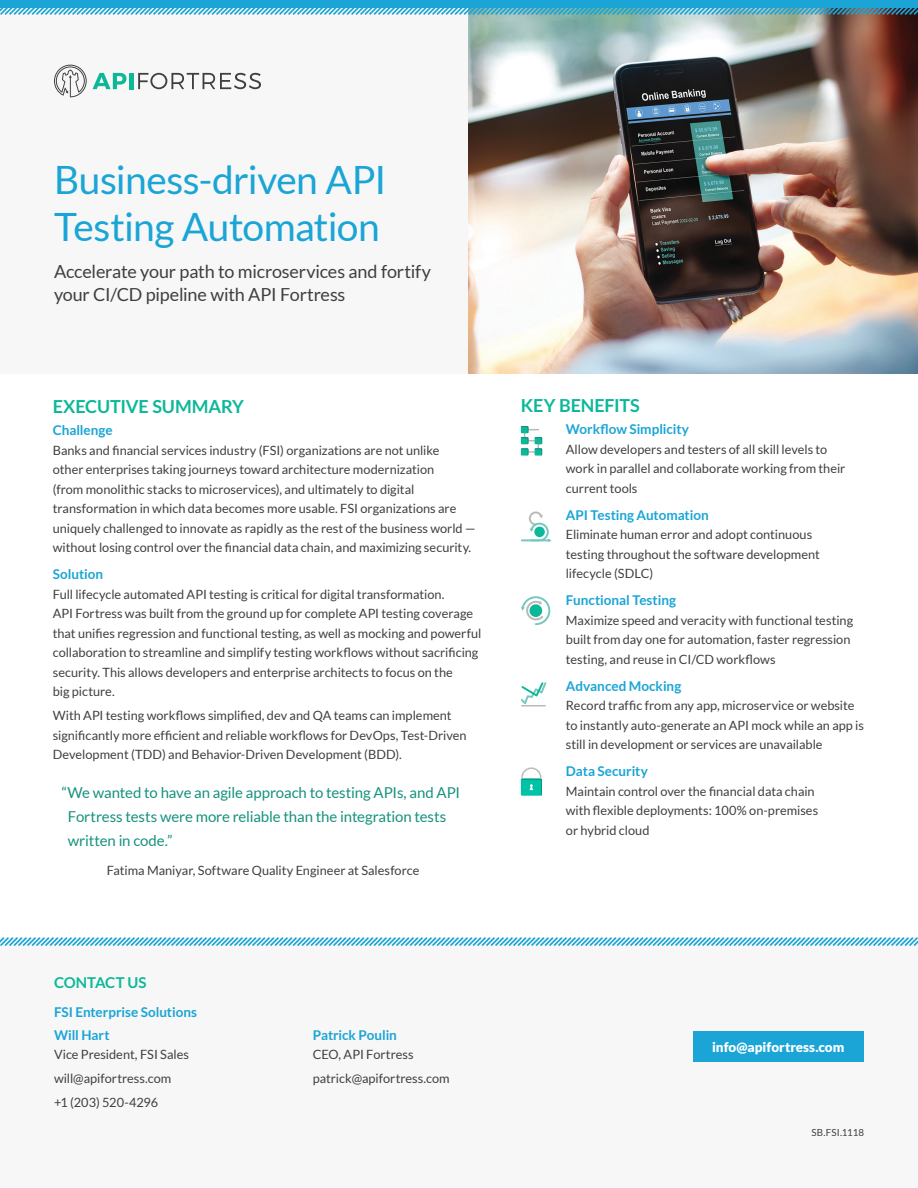
<style>
.page{position:relative;width:918px;height:1188px;background:#fff}
.page>*{position:absolute;margin:0;border:0;box-sizing:border-box;transform-origin:0 0}
.t1{font:39px/46.8px "Lato";letter-spacing:-.015em;color:#1aa5d6}
.t2{font:18px/22.2px "Lato";letter-spacing:-.015em;color:#403f3f}
.Body_Headline{font:700 18px "Lato";letter-spacing:-.005em;color:#0db899}
.t3{font:15px/24px "Lato";letter-spacing:-.01em;color:#16927d}
.Body_Headline-2{font:700 15px "Lato";color:#0db899}
.Body_Subhead{font:700 13.5px "Lato";letter-spacing:-.005em;color:#1aa5d6}
.Body_Text{font:900 13.5px "Lato";color:#fff}
.Body_Text-2{font:12.75px/19.5px "Lato";color:#403f3f}
.Body_Text-3{font:9.75px "Lato";letter-spacing:.005em;color:#403f3f}
</style>
<div class="page">
<div style="left:0;top:0;width:918px;height:374px;background:#f6f7f6"></div>
<svg style="left:93px;top:73px;width:33px;height:16px"></svg>
<hr style="left:129px;top:73px;width:4px;height:16px;background:#0db899">
<svg style="left:138px;top:73px;width:123px;height:16px"></svg>
<svg style="left:54px;top:65px;width:33px;height:32px"></svg>
<img style="left:468px;top:17px;width:450px;height:357px">
<svg style="left:0;top:8px;width:918px;height:9px"></svg>
<div style="left:0;top:0;width:918px;height:8px;background:#1aa5d6"></div>
<svg style="left:521px;top:426px;width:21px;height:30px"></svg>
<svg style="left:521px;top:512px;width:31px;height:30px"></svg>
<div style="left:534px;top:527px;width:11px;height:10px;background:#0db899;border-radius:50%"></div>
<svg style="left:521px;top:596px;width:29px;height:29px"></svg>
<svg style="left:521px;top:682px;width:25px;height:24px"></svg>
<svg style="left:521px;top:767px;width:21px;height:29px"></svg>
<div style="left:0;top:937px;width:918px;height:251px;background:#f6f7f6"></div>
<div style="left:693px;top:1031px;width:171px;height:31px;background:#1aa5d6"></div>
<svg style="left:0;top:937px;width:918px;height:9px"></svg>
<p class="t1" style="left:54px;top:157px;width:334px">Business-driven API<br>Testing Automation</p>
<p class="t2" style="left:54px;top:261px;width:378px">Accelerate your path to microservices and fortify your CI/CD pipeline with API Fortress</p>
<p class="Body_Headline" style="left:53px;top:396px;width:193px">EXECUTIVE SUMMARY</p>
<p class="Body_Subhead" style="left:53px;top:423px;width:61px">Challenge</p>
<p class="Body_Text-2" style="left:53px;top:440px;width:424px">Banks and financial services industry (FSI) organizations are not unlike<br>other enterprises taking journeys toward architecture modernization<br>(from monolithic stacks to microservices), and ultimately to digital transformation in which data becomes more usable. FSI organizations are uniquely challenged to innovate as rapidly as the rest of the business world — without losing control over the financial data chain, and maximizing security.</p>
<p class="Body_Subhead" style="left:53px;top:567px;width:52px">Solution</p>
<p class="Body_Text-2" style="left:53px;top:584px;width:430px">Full lifecycle automated API testing is critical for digital transformation.<br>API Fortress was built from the ground up for complete API testing coverage that unifies regression and functional testing, as well as mocking and powerful collaboration to streamline and simplify testing workflows without sacrificing security. This allows developers and enterprise architects to focus on the<br>big picture.</p>
<p class="Body_Text-2" style="left:53px;top:706px;width:415px">With API testing workflows simplified, dev and QA teams can implement significantly more efficient and reliable workflows for DevOps, Test-Driven<br>Development (TDD) and Behavior-Driven Development (BDD).</p>
<p class="t3" style="left:68px;top:781px;width:394px;text-indent:-6px">“We wanted to have an agile approach to testing APIs, and API<br>Fortress tests were more reliable than the integration tests written in code.”</p>
<p class="Body_Text-2" style="left:107px;top:860px;width:314px">Fatima Maniyar, Software Quality Engineer at Salesforce</p>
<p class="Body_Headline-2" style="left:54px;top:974px;width:94px">CONTACT US</p>
<p class="Body_Subhead" style="left:54px;top:1004px;width:144px">FSI Enterprise Solutions</p>
<p class="Body_Subhead" style="left:54px;top:1027px;width:57px">Will Hart</p>
<p class="Body_Text-2" style="left:54px;top:1045px;width:137px">Vice President, FSI Sales</p>
<p class="Body_Text-2" style="left:54px;top:1069px;width:119px">will@apifortress.com</p>
<p class="Body_Text-2" style="left:54px;top:1093px;width:106px">+1 (203) 520-4296</p>
<p class="Body_Subhead" style="left:313px;top:1027px;width:86px">Patrick Poulin</p>
<p class="Body_Text-2" style="left:313px;top:1045px;width:102px">CEO, API Fortress</p>
<p class="Body_Text-2" style="left:313px;top:1069px;width:138px">patrick@apifortress.com</p>
<p class="Body_Headline" style="left:521px;top:395px;width:120px">KEY BENEFITS</p>
<p class="Body_Subhead" style="left:566px;top:422px;width:125px">Workflow Simplicity</p>
<p class="Body_Text-2" style="left:566px;top:440px;width:281px">Allow developers and testers of all skill levels to work in parallel and collaborate working from their current tools</p>
<p class="Body_Subhead" style="left:566px;top:507px;width:144px">API Testing Automation</p>
<p class="Body_Text-2" style="left:566px;top:525px;width:256px">Eliminate human error and adopt continuous testing throughout the software development lifecycle (SDLC)</p>
<p class="Body_Subhead" style="left:566px;top:593px;width:112px">Functional Testing</p>
<p class="Body_Text-2" style="left:566px;top:611px;width:289px">Maximize speed and veracity with functional testing built from day one for automation, faster regression testing, and reuse in CI/CD workflows</p>
<p class="Body_Subhead" style="left:566px;top:678px;width:117px">Advanced Mocking</p>
<p class="Body_Text-2" style="left:566px;top:696px;width:300px">Record traffic from any app, microservice or website to instantly auto-generate an API mock while an app is still in development or services are unavailable</p>
<p class="Body_Subhead" style="left:566px;top:764px;width:84px">Data Security</p>
<p class="Body_Text-2" style="left:566px;top:782px;width:254px">Maintain control over the financial data chain with flexible deployments: 100% on-premises or hybrid cloud</p>
<p class="Body_Text" style="left:712px;top:1039px;width:134px">info@apifortress.com</p>
<p class="Body_Text-3" style="left:812px;top:1127px;width:54px">SB.FSI.1118</p>
</div>
